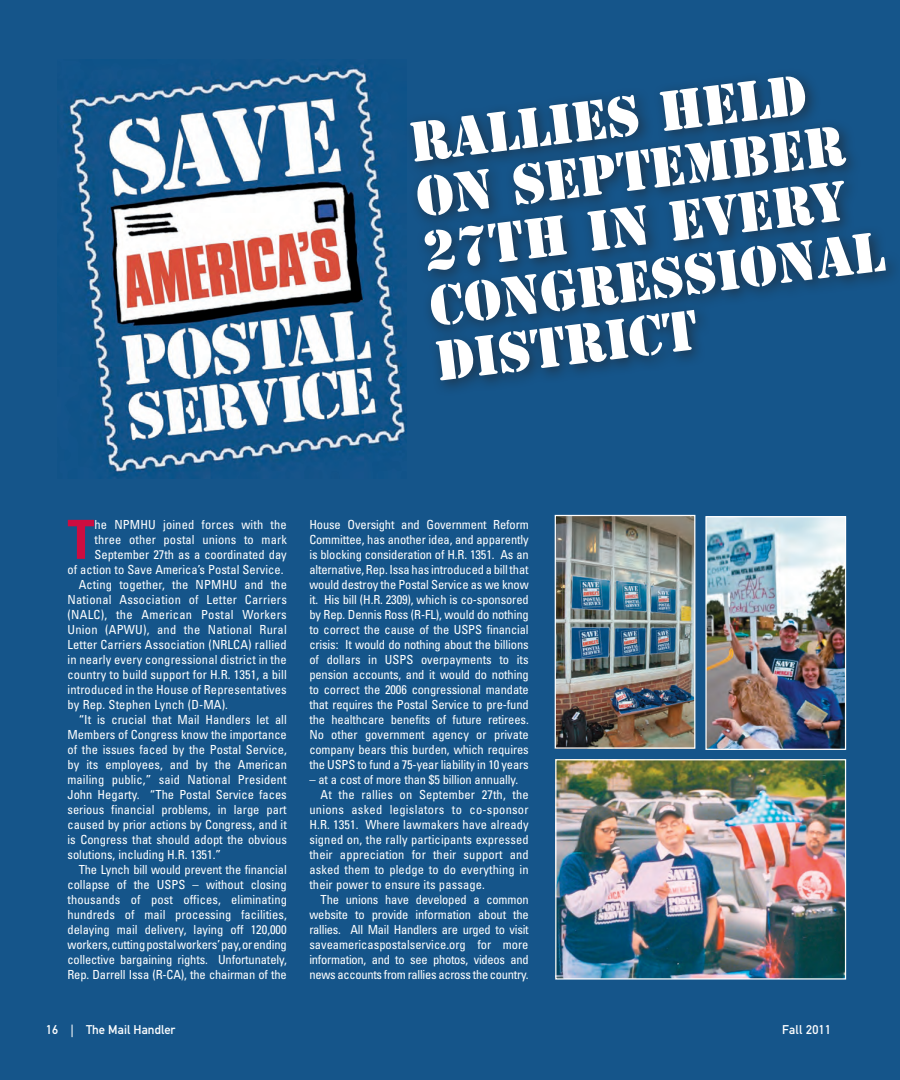
<style>
.page{position:relative;width:900px;height:1080px;background:#15558a}
.page>*{position:absolute;margin:0;border:0;box-sizing:border-box;transform-origin:0 0}
.t1{font:700 condensed 54px "Univers LT Std";color:#cd0d40}
.t2{font:52.5px/55.1px "Stencil Std";color:#fff}
.t3{font:condensed 12.5px/15px "Univers LT Std";color:#fff;text-align:justify}
.t4{font:condensed 12.5px "Univers LT Std";letter-spacing:.02em;color:#fff}
.t5{font:condensed 12.5px "Univers LT Std";letter-spacing:-.02em;color:#fff}
.t6{font:12.5px "DIN Mittelschrift Std";color:#fff}
.t7{font:12.5px "DIN Mittelschrift Std";letter-spacing:.025em;color:#fff}
</style>
<div class="page">
<img style="left:63px;top:61px;width:344px;height:418px">
<div style="left:403px;top:68px;width:497px;height:328px;background:#231f20;opacity:.59"></div>
<img style="left:557px;top:517px;width:136px;height:230px">
<div style="left:555px;top:515px;width:140px;height:234px;border:1px solid #fff"></div>
<img style="left:707px;top:518px;width:137px;height:230px">
<div style="left:705px;top:516px;width:141px;height:234px;border:1px solid #fff"></div>
<img style="left:557px;top:761px;width:287px;height:217px">
<div style="left:555px;top:759px;width:291px;height:221px;border:1px solid #fff"></div>
<h2 class="t2" style="left:407px;top:116px;width:458px;rotate:-7deg">Rallies Held on September<br>27th in Every<br>Congressional<br>District</h2>
<h1 class="t1" style="left:67px;top:507px;width:28px">T</h1>
<p class="t3" style="left:95px;top:517px;width:194px">he NPMHU joined forces with the</p>
<p class="t3" style="left:95px;top:532px;width:194px">three other postal unions to mark</p>
<p class="t3" style="left:95px;top:547px;width:194px">September 27th as a coordinated day</p>
<p class="t3" style="left:67px;top:562px;width:217px">of action to Save America’s Postal Service.</p>
<p class="t3" style="left:79px;top:577px;width:210px">Acting together, the NPMHU and the</p>
<p class="t4" style="left:67px;top:592px;width:221px">National Association of Letter Carriers</p>
<p class="t4" style="left:67px;top:607px;width:221px">(NALC), the American Postal Workers</p>
<p class="t4" style="left:67px;top:622px;width:221px">Union (APWU), and the National Rural</p>
<p class="t3" style="left:67px;top:637px;width:221px">Letter Carriers Association (NRLCA) rallied</p>
<p class="t3" style="left:67px;top:652px;width:221px">in nearly every congressional district in the</p>
<p class="t3" style="left:67px;top:667px;width:221px">country to build support for H.R. 1351, a bill</p>
<p class="t3" style="left:67px;top:682px;width:221px">introduced in the House of Representatives</p>
<p class="t3" style="left:67px;top:697px;width:162px">by Rep. Stephen Lynch (D-MA).</p>
<p class="t3" style="left:79px;top:712px;width:210px">“It is crucial that Mail Handlers let all</p>
<p class="t3" style="left:67px;top:727px;width:221px">Members of Congress know the importance</p>
<p class="t3" style="left:67px;top:742px;width:221px">of the issues faced by the Postal Service,</p>
<p class="t3" style="left:67px;top:757px;width:221px">by its employees, and by the American</p>
<p class="t3" style="left:67px;top:772px;width:221px">mailing public,” said National President</p>
<p class="t3" style="left:67px;top:787px;width:221px">John Hegarty. “The Postal Service faces</p>
<p class="t3" style="left:67px;top:802px;width:221px">serious financial problems, in large part</p>
<p class="t3" style="left:67px;top:817px;width:221px">caused by prior actions by Congress, and it</p>
<p class="t3" style="left:67px;top:832px;width:221px">is Congress that should adopt the obvious</p>
<p class="t3" style="left:67px;top:847px;width:155px">solutions, including H.R. 1351.”</p>
<p class="t3" style="left:79px;top:862px;width:210px">The Lynch bill would prevent the financial</p>
<p class="t3" style="left:67px;top:877px;width:221px">collapse of the USPS – without closing</p>
<p class="t3" style="left:67px;top:892px;width:221px">thousands of post offices, eliminating</p>
<p class="t3" style="left:67px;top:907px;width:221px">hundreds of mail processing facilities,</p>
<p class="t3" style="left:67px;top:922px;width:221px">delaying mail delivery, laying off 120,000</p>
<p class="t3" style="left:67px;top:937px;width:221px">workers, cutting postal workers’ pay, or ending</p>
<p class="t3" style="left:67px;top:952px;width:221px">collective bargaining rights. Unfortunately,</p>
<p class="t3" style="left:67px;top:967px;width:221px">Rep. Darrell Issa (R-CA), the chairman of the</p>
<p class="t3" style="left:309px;top:517px;width:221px">House Oversight and Government Reform Committee, has another idea, and apparently is blocking consideration of H.R. 1351. As an alternative, Rep. Issa has introduced a bill that would destroy the Postal Service as we know it. His bill (H.R. 2309), which is co-sponsored by Rep. Dennis Ross (R-FL), would do nothing to correct the cause of the USPS financial crisis: It would do nothing about the billions of dollars in USPS overpayments to its pension accounts, and it would do nothing to correct the 2006 congressional mandate that requires the Postal Service to pre-fund the healthcare benefits of future retirees.<br>No other government agency or private company bears this burden, which requires the USPS to fund a 75-year liability in 10 years</p>
<p class="t3" style="left:309px;top:772px;width:210px">– at a cost of more than $5 billion annually.</p>
<p class="t3" style="left:321px;top:787px;width:210px">At the rallies on September 27th, the</p>
<p class="t4" style="left:309px;top:802px;width:221px">unions asked legislators to co-sponsor</p>
<p class="t3" style="left:309px;top:817px;width:221px">H.R. 1351. Where lawmakers have already</p>
<p class="t3" style="left:309px;top:832px;width:221px">signed on, the rally participants expressed</p>
<p class="t3" style="left:309px;top:847px;width:221px">their appreciation for their support and</p>
<p class="t3" style="left:309px;top:862px;width:221px">asked them to pledge to do everything in</p>
<p class="t3" style="left:309px;top:877px;width:177px">their power to ensure its passage.</p>
<p class="t3" style="left:321px;top:892px;width:210px">The unions have developed a common</p>
<p class="t3" style="left:309px;top:907px;width:221px">website to provide information about the</p>
<p class="t5" style="left:309px;top:922px;width:221px">rallies. All Mail Handlers are urged to visit</p>
<p class="t3" style="left:309px;top:937px;width:221px">saveamericaspostalservice.org for more</p>
<p class="t5" style="left:309px;top:952px;width:221px">information, and to see photos, videos and</p>
<p class="t5" style="left:309px;top:967px;width:221px">news accounts from rallies across the country.</p>
<p class="t6" style="left:46px;top:1023px;width:131px">16 | The Mail Handler</p>
<p class="t7" style="left:782px;top:1023px;width:50px">Fall 2011</p>
</div>
